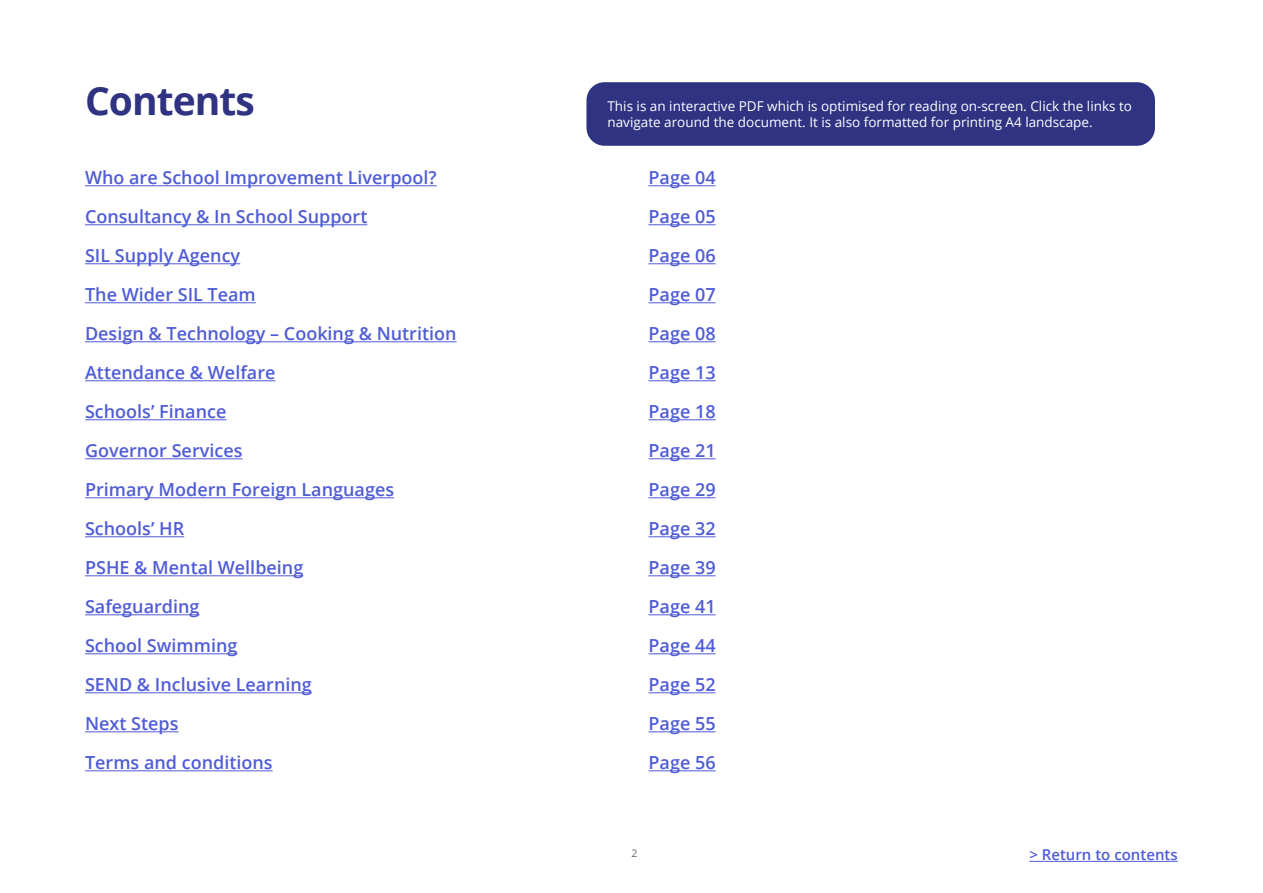
<style>
.page{position:relative;width:1263px;height:893px;background:#fff}
.page>*{position:absolute;margin:0;border:0;box-sizing:border-box;transform-origin:0 0}
.t1{font:700 39px "Open Sans";letter-spacing:-.025em;color:#303282}
.t2{font:600 18px/39px "Open Sans";color:#4f5cd6}
.t3{font:600 15px "Open Sans";color:#4f5cd6}
.t4{font:13.5px/16.2px "Open Sans";color:#fff}
.t5{font:10.5px "Open Sans";color:#696969}
</style>
<div class="page">
<hr style="left:1029px;top:861px;width:149px;height:1px;background:#4f5cd6">
<hr style="left:85px;top:185px;width:352px;height:1px;background:#4f5cd6">
<hr style="left:85px;top:224px;width:282px;height:1px;background:#4f5cd6">
<hr style="left:85px;top:263px;width:155px;height:1px;background:#4f5cd6">
<hr style="left:85px;top:302px;width:171px;height:1px;background:#4f5cd6">
<hr style="left:85px;top:341px;width:274px;height:1px;background:#4f5cd6">
<hr style="left:359px;top:341px;width:98px;height:1px;background:#4f5cd6">
<hr style="left:85px;top:380px;width:118px;height:1px;background:#4f5cd6">
<hr style="left:203px;top:380px;width:72px;height:1px;background:#4f5cd6">
<hr style="left:85px;top:419px;width:141px;height:1px;background:#4f5cd6">
<hr style="left:85px;top:458px;width:157px;height:1px;background:#4f5cd6">
<hr style="left:85px;top:497px;width:309px;height:1px;background:#4f5cd6">
<hr style="left:85px;top:536px;width:99px;height:1px;background:#4f5cd6">
<hr style="left:85px;top:575px;width:45px;height:1px;background:#4f5cd6">
<hr style="left:130px;top:575px;width:173px;height:1px;background:#4f5cd6">
<hr style="left:85px;top:614px;width:115px;height:1px;background:#4f5cd6">
<hr style="left:85px;top:653px;width:152px;height:1px;background:#4f5cd6">
<hr style="left:85px;top:692px;width:227px;height:1px;background:#4f5cd6">
<hr style="left:85px;top:731px;width:93px;height:1px;background:#4f5cd6">
<hr style="left:85px;top:770px;width:188px;height:1px;background:#4f5cd6">
<hr style="left:648px;top:185px;width:57px;height:1px;background:#4f5cd6">
<hr style="left:648px;top:224px;width:57px;height:1px;background:#4f5cd6">
<hr style="left:648px;top:263px;width:47px;height:1px;background:#4f5cd6">
<svg style="left:695px;top:263px;width:21px;height:1px"></svg>
<hr style="left:648px;top:302px;width:47px;height:1px;background:#4f5cd6">
<svg style="left:695px;top:302px;width:21px;height:1px"></svg>
<hr style="left:648px;top:341px;width:68px;height:1px;background:#4f5cd6">
<hr style="left:648px;top:380px;width:68px;height:1px;background:#4f5cd6">
<hr style="left:648px;top:419px;width:47px;height:1px;background:#4f5cd6">
<svg style="left:695px;top:419px;width:21px;height:1px"></svg>
<hr style="left:648px;top:458px;width:68px;height:1px;background:#4f5cd6">
<hr style="left:648px;top:497px;width:47px;height:1px;background:#4f5cd6">
<svg style="left:695px;top:497px;width:21px;height:1px"></svg>
<hr style="left:648px;top:536px;width:57px;height:1px;background:#4f5cd6">
<hr style="left:648px;top:575px;width:47px;height:1px;background:#4f5cd6">
<svg style="left:695px;top:575px;width:21px;height:1px"></svg>
<hr style="left:648px;top:614px;width:68px;height:1px;background:#4f5cd6">
<hr style="left:648px;top:653px;width:47px;height:1px;background:#4f5cd6">
<svg style="left:695px;top:653px;width:21px;height:1px"></svg>
<hr style="left:648px;top:692px;width:47px;height:1px;background:#4f5cd6">
<svg style="left:695px;top:692px;width:21px;height:1px"></svg>
<hr style="left:648px;top:731px;width:47px;height:1px;background:#4f5cd6">
<svg style="left:695px;top:731px;width:21px;height:1px"></svg>
<hr style="left:648px;top:770px;width:47px;height:1px;background:#4f5cd6">
<svg style="left:695px;top:770px;width:21px;height:1px"></svg>
<div style="left:586px;top:82px;width:569px;height:64px;background:#303282;border-radius:18px"></div>
<p class="t1" style="left:85px;top:73px;width:171px">Contents</p>
<p class="t2" style="left:85px;top:158px;width:353px">Who are School Improvement Liverpool?</p>
<p class="t2" style="left:85px;top:197px;width:284px">Consultancy &amp; In School Support</p>
<p class="t2" style="left:85px;top:236px;width:157px">SIL Supply Agency</p>
<p class="t2" style="left:85px;top:275px;width:172px">The Wider SIL Team</p>
<p class="t2" style="left:85px;top:314px;width:373px">Design &amp; Technology – Cooking &amp; Nutrition<br>Attendance &amp; Welfare</p>
<p class="t2" style="left:85px;top:392px;width:159px">Schools’ Finance<br>Governor Services</p>
<p class="t2" style="left:85px;top:470px;width:311px">Primary Modern Foreign Languages</p>
<p class="t2" style="left:85px;top:509px;width:220px">Schools’ HR<br>PSHE &amp; Mental Wellbeing</p>
<p class="t2" style="left:85px;top:587px;width:116px">Safeguarding</p>
<p class="t2" style="left:85px;top:626px;width:154px">School Swimming</p>
<p class="t2" style="left:85px;top:665px;width:228px">SEND &amp; Inclusive Learning</p>
<p class="t2" style="left:85px;top:704px;width:95px">Next Steps</p>
<p class="t2" style="left:85px;top:743px;width:189px">Terms and conditions</p>
<p class="t4" style="left:607px;top:98px;width:526px">This is an interactive PDF which is optimised for reading on-screen. Click the links to navigate around the document. It is also formatted for printing A4 landscape.</p>
<p class="t2" style="left:648px;top:158px;width:69px">Page 04</p>
<p class="t2" style="left:648px;top:197px;width:69px">Page 05</p>
<p class="t2" style="left:648px;top:236px;width:69px">Page 06</p>
<p class="t2" style="left:648px;top:275px;width:69px">Page 07</p>
<p class="t2" style="left:648px;top:314px;width:69px">Page 08</p>
<p class="t2" style="left:648px;top:353px;width:69px">Page 13</p>
<p class="t2" style="left:648px;top:392px;width:69px">Page 18</p>
<p class="t2" style="left:648px;top:431px;width:69px">Page 21</p>
<p class="t2" style="left:648px;top:470px;width:69px">Page 29</p>
<p class="t2" style="left:648px;top:509px;width:69px">Page 32</p>
<p class="t2" style="left:648px;top:548px;width:69px">Page 39</p>
<p class="t2" style="left:648px;top:587px;width:69px">Page 41</p>
<p class="t2" style="left:648px;top:626px;width:69px">Page 44</p>
<p class="t2" style="left:648px;top:665px;width:69px">Page 52</p>
<p class="t2" style="left:648px;top:704px;width:69px">Page 55</p>
<p class="t2" style="left:648px;top:743px;width:69px">Page 56</p>
<p class="t5" style="left:631px;top:846px;width:8px">2</p>
<p class="t3" style="left:1029px;top:844px;width:150px">&gt; Return to contents</p>
</div>
